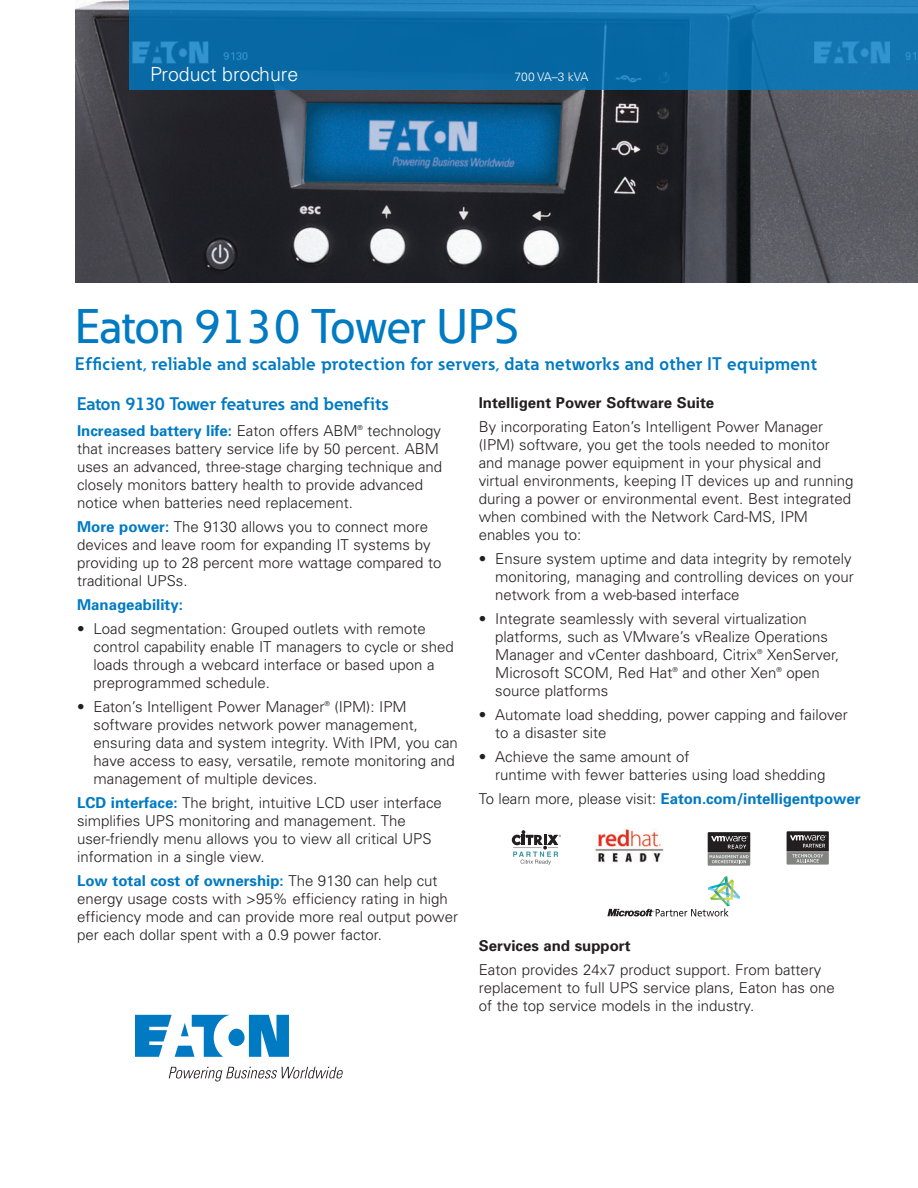
<style>
.page{position:relative;width:918px;height:1188px;background:#fff}
.page>*{position:absolute;margin:0;border:0;box-sizing:border-box;transform-origin:0 0}
._01_Headline___ADJ_C{font:500 48px "Eaton";letter-spacing:-.01em;color:#007ac3}
._00_Product__Line_1{font:300 19.5px "Univers LT Std";color:#fff}
._01_Headline___ADJ_C-2{font:700 18px "Eaton";letter-spacing:.02em;color:#007ac3}
._01_Overview__11_pt{font:700 18px "Eaton";color:#007ac3}
._01_Overview__11_pt-2{font:300 15px/18px "Univers";color:#231f20}
._01_Overview__11_pt-3{font:700 15px "Univers";color:#007ac3}
._01_Overview__11_pt-4{font:700 15px "Univers";color:#231f20}
._00_Parts_Model_List{font:300 12px "Univers LT Std";color:#fff}
._01_Overview__11_pt-5{font:300 6.75px "Univers";color:#231f20}
.s1{font-weight:300;color:#231f20}
.s2{font-weight:700;color:#007ac3}
</style>
<div class="page">
<svg style="left:787px;top:831px;width:42px;height:34px"></svg>
<svg style="left:607px;top:876px;width:133px;height:40px"></svg>
<svg style="left:708px;top:832px;width:42px;height:34px"></svg>
<img style="left:595px;top:829px;width:69px;height:34px">
<svg style="left:512px;top:830px;width:49px;height:35px"></svg>
<img style="left:75px;top:0;width:843px;height:283px">
<svg style="left:129px;top:0;width:789px;height:90px;background:#0f70ac"></svg>
<svg style="left:135px;top:1015px;width:154px;height:42px"></svg>
<svg style="left:169px;top:1067px;width:174px;height:14px"></svg>
<p class="_00_Product__Line_1" style="left:150px;top:62px;width:150px">Product brochure</p>
<p class="_00_Parts_Model_List" style="left:514px;top:70px;width:76px">700 VA–3 kVA</p>
<p class="_01_Headline___ADJ_C" style="left:75px;top:297px;width:445px">Eaton 9130 Tower UPS</p>
<p class="_01_Headline___ADJ_C-2" style="left:75px;top:352px;width:743px">Efficient, reliable and scalable protection for servers, data networks and other IT equipment</p>
<p class="_01_Overview__11_pt" style="left:77px;top:392px;width:313px">Eaton 9130 Tower features and benefits</p>
<p class="_01_Overview__11_pt-3" style="left:77px;top:422px;width:282px">Increased battery life: <span class="s1">Eaton offers ABM</span></p>
<p class="_01_Overview__11_pt-5" style="left:358px;top:424px;width:7px">®</p>
<p class="_01_Overview__11_pt-4" style="left:479px;top:394px;width:237px">Intelligent Power Software Suite</p>
<p class="_01_Overview__11_pt-2" style="left:479px;top:418px;width:376px">By incorporating Eaton’s Intelligent Power Manager (IPM) software, you get the tools needed to monitor and manage power equipment in your physical and virtual environments, keeping IT devices up and running during a power or environmental event. Best integrated when combined with the Network Card-MS, IPM enables you to:</p>
<p class="_01_Overview__11_pt-2" style="left:495px;top:550px;width:360px;text-indent:-16px">• Ensure system uptime and data integrity by remotely monitoring, managing and controlling devices on your network from a web-based interface</p>
<p class="_01_Overview__11_pt-2" style="left:495px;top:610px;width:334px;text-indent:-16px">• Integrate seamlessly with several virtualization platforms, such as VMware’s vRealize Operations<br>Manager and vCenter dashboard, Citrix</p>
<p class="_01_Overview__11_pt-2" style="left:77px;top:422px;width:367px;text-indent:290px">technology that increases battery service life by 50 percent. ABM uses an advanced, three-stage charging technique and closely monitors battery health to provide advanced notice when batteries need replacement.</p>
<p class="_01_Overview__11_pt-2" style="left:77px;top:518px;width:366px"><span class="s2">More power:</span> The 9130 allows you to connect more devices and leave room for expanding IT systems by providing up to 28 percent more wattage compared to traditional UPSs.</p>
<p class="_01_Overview__11_pt-3" style="left:77px;top:596px;width:107px">Manageability:</p>
<p class="_01_Overview__11_pt-2" style="left:94px;top:620px;width:362px;text-indent:-16px">• Load segmentation: Grouped outlets with remote control capability enable IT managers to cycle or shed loads through a webcard interface or based upon a preprogrammed schedule.</p>
<p class="_01_Overview__11_pt-2" style="left:77px;top:698px;width:249px">• Eaton’s Intelligent Power Manager</p>
<p class="_01_Overview__11_pt-5" style="left:325px;top:700px;width:7px">®</p>
<p class="_01_Overview__11_pt-5" style="left:757px;top:648px;width:7px">®</p>
<p class="_01_Overview__11_pt-2" style="left:767px;top:646px;width:74px">XenServer,</p>
<p class="_01_Overview__11_pt-2" style="left:495px;top:664px;width:179px">Microsoft SCOM, Red Hat</p>
<p class="_01_Overview__11_pt-5" style="left:672px;top:666px;width:7px">®</p>
<p class="_01_Overview__11_pt-2" style="left:682px;top:664px;width:96px">and other Xen</p>
<p class="_01_Overview__11_pt-5" style="left:777px;top:666px;width:7px">®</p>
<p class="_01_Overview__11_pt-2" style="left:787px;top:664px;width:35px">open</p>
<p class="_01_Overview__11_pt-2" style="left:495px;top:682px;width:114px">source platforms</p>
<p class="_01_Overview__11_pt-2" style="left:495px;top:706px;width:354px;text-indent:-16px">• Automate load shedding, power capping and failover to a disaster site</p>
<p class="_01_Overview__11_pt-2" style="left:495px;top:748px;width:332px;text-indent:-16px">• Achieve the same amount of<br>runtime with fewer batteries using load shedding</p>
<p class="_01_Overview__11_pt-3" style="left:479px;top:790px;width:383px"><span class="s1">To learn more, please visit:</span> Eaton.com/intelligentpower</p>
<p class="_01_Overview__11_pt-2" style="left:94px;top:698px;width:366px;text-indent:241px">(IPM): IPM software provides network power management, ensuring data and system integrity. With IPM, you can have access to easy, versatile, remote monitoring and management of multiple devices.</p>
<p class="_01_Overview__11_pt-2" style="left:77px;top:794px;width:366px"><span class="s2">LCD interface:</span> The bright, intuitive LCD user interface simplifies UPS monitoring and management. The user-friendly menu allows you to view all critical UPS information in a single view.</p>
<p class="_01_Overview__11_pt-2" style="left:77px;top:872px;width:382px"><span class="s2">Low total cost of ownership:</span> The 9130 can help cut energy usage costs with &gt;95% efficiency rating in high efficiency mode and can provide more real output power per each dollar spent with a 0.9 power factor.</p>
<p class="_01_Overview__11_pt-4" style="left:479px;top:937px;width:153px">Services and support</p>
<p class="_01_Overview__11_pt-2" style="left:479px;top:961px;width:357px">Eaton provides 24x7 product support. From battery replacement to full UPS service plans, Eaton has one of the top service models in the industry.</p>
</div>
